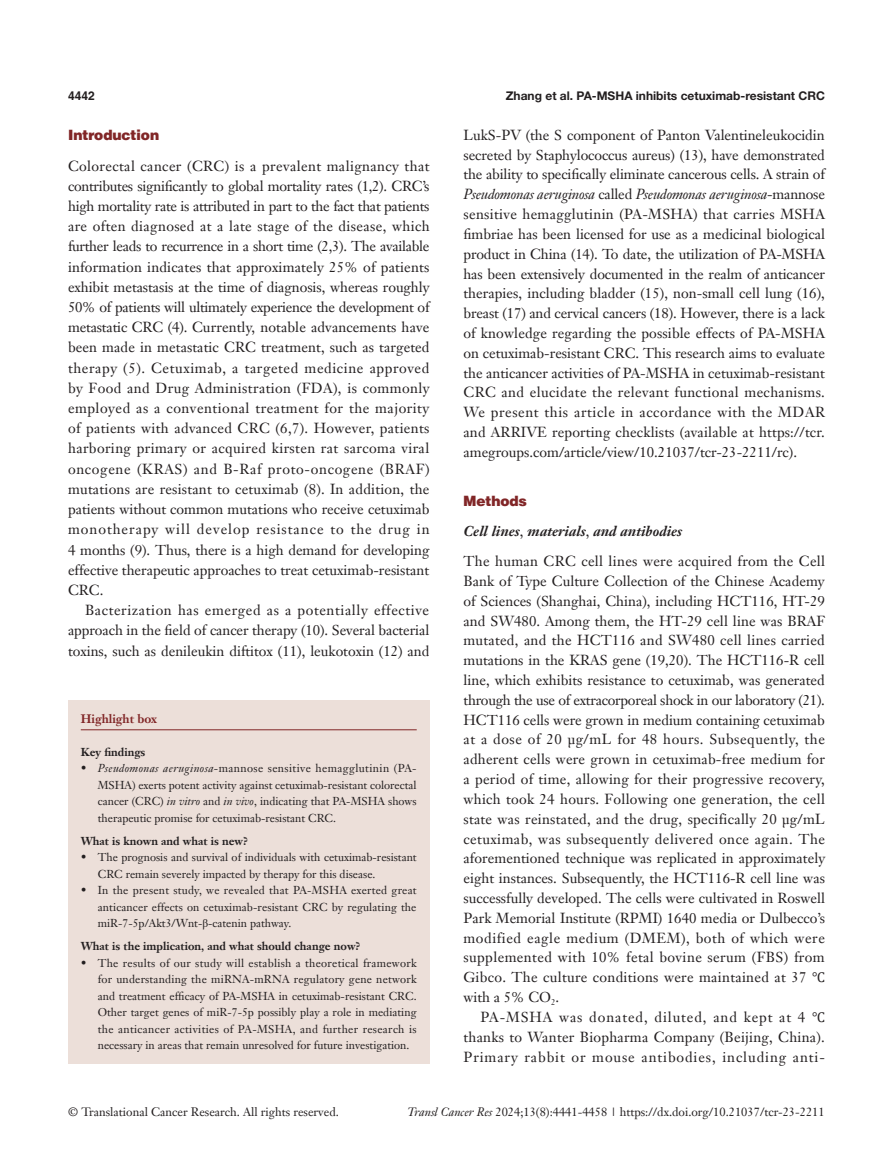
<style>
.page{position:relative;width:893px;height:1170px;background:#fff}
.page>*{position:absolute;margin:0;border:0;box-sizing:border-box;transform-origin:0 0}
._1ji-6_5{font:14.25px/19.8px "Janson Text LT";color:#231f20;text-align:justify}
._2ji-6_5{font:italic 700 14.25px "Janson Text LT";color:#231f20}
._1ji-zhengti{font:900 14.25px "Helvetica";color:#812627}
._1ji-6_5-2{font:900 14.25px "Helvetica";color:#812627}
.t1{font:12px "Janson Text LT";color:#231f20}
.t2{font:700 12px "Helvetica Neue LT Pro";color:#231f20}
.Cite{font:700 12px "Janson Text LT";color:#812627}
.t3{font:700 12px "Helvetica";color:#231f20}
.box-zhengwen{font:11.25px/16.5px "Janson Text LT";color:#231f20;text-align:justify}
.box-biaoti-1_5mm{font:700 11.25px "Janson Text LT";color:#231f20}
.box-biaoti{font:700 11.25px "Janson Text LT";color:#231f20}
.s1{font-style:italic}
.s2{font-family:"Times New Roman"}
.s3{font-weight:400;font-style:normal}
.s4{font-family:"Cambria"}
</style>
<div class="page">
<div style="left:68px;top:700px;width:361px;height:363px;background:#ecdfd9"></div>
<hr style="left:81px;top:729px;width:336px;height:1px;background:#812627">
<p class="t3" style="left:68px;top:88px;width:28px">4442</p>
<p class="t2" style="left:506px;top:88px;width:321px">Zhang et al. PA-MSHA inhibits cetuximab-resistant CRC</p>
<p class="_1ji-zhengti" style="left:68px;top:126px;width:93px">Introduction</p>
<p class="_1ji-6_5" style="left:68px;top:155px;width:363px;line-height:20.2px">Colorectal cancer (CRC) is a prevalent malignancy that contributes significantly to global mortality rates (1,2). CRC’s high mortality rate is attributed in part to the fact that patients are often diagnosed at a late stage of the disease, which further leads to recurrence in a short time (2,3). The available information indicates that approximately 25% of patients exhibit metastasis at the time of diagnosis, whereas roughly 50% of patients will ultimately experience the development of metastatic CRC (4). Currently, notable advancements have been made in metastatic CRC treatment, such as targeted therapy (5). Cetuximab, a targeted medicine approved by Food and Drug Administration (FDA), is commonly employed as a conventional treatment for the majority of patients with advanced CRC (6,7). However, patients harboring primary or acquired kirsten rat sarcoma viral oncogene (KRAS) and B-Raf proto-oncogene (BRAF) mutations are resistant to cetuximab (8). In addition, the patients without common mutations who receive cetuximab monotherapy will develop resistance to the drug in 4 months (9). Thus, there is a high demand for developing effective therapeutic approaches to treat cetuximab-resistant CRC.</p>
<p class="_1ji-6_5" style="left:68px;top:600px;width:363px;line-height:20.2px;text-indent:17px">Bacterization has emerged as a potentially effective approach in the field of cancer therapy (10). Several bacterial toxins, such as denileukin diftitox (11), leukotoxin (12) and</p>
<p class="Cite" style="left:81px;top:711px;width:78px">Highlight box</p>
<p class="box-biaoti" style="left:81px;top:744px;width:66px">Key findings</p>
<p class="box-zhengwen" style="left:98px;top:760px;width:320px;text-indent:-17px">• <span class="s1">Pseudomonas aeruginosa</span>-mannose sensitive hemagglutinin (PA-MSHA) exerts potent activity against cetuximab-resistant colorectal cancer (CRC) <span class="s1">in vitro</span> and <span class="s1">in vivo</span>, indicating that PA-MSHA shows therapeutic promise for cetuximab-resistant CRC.</p>
<p class="box-biaoti-1_5mm" style="left:81px;top:833px;width:169px">What is known and what is new?</p>
<p class="box-zhengwen" style="left:98px;top:849px;width:320px;text-indent:-17px">• The prognosis and survival of individuals with cetuximab-resistant<br>CRC remain severely impacted by therapy for this disease.</p>
<p class="box-zhengwen" style="left:98px;top:882px;width:320px;text-indent:-17px">• In the present study, we revealed that PA-MSHA exerted great anticancer effects on cetuximab-resistant CRC by regulating the miR-7-5p/Akt3/Wnt-<span class="s2">β</span>-catenin pathway.</p>
<p class="box-biaoti-1_5mm" style="left:81px;top:938px;width:281px">What is the implication, and what should change now?</p>
<p class="box-zhengwen" style="left:98px;top:954px;width:320px;text-indent:-17px">• The results of our study will establish a theoretical framework for understanding the miRNA-mRNA regulatory gene network and treatment efficacy of PA-MSHA in cetuximab-resistant CRC.<br>Other target genes of miR-7-5p possibly play a role in mediating the anticancer activities of PA-MSHA, and further research is necessary in areas that remain unresolved for future investigation.</p>
<p class="_1ji-6_5" style="left:463px;top:125px;width:363px">LukS-PV (the S component of Panton Valentineleukocidin secreted by Staphylococcus aureus) (13), have demonstrated the ability to specifically eliminate cancerous cells. A strain of <span class="s1">Pseudomonas aeruginosa</span> called <span class="s1">Pseudomonas aeruginosa</span>-mannose sensitive hemagglutinin (PA-MSHA) that carries MSHA fimbriae has been licensed for use as a medicinal biological product in China (14). To date, the utilization of PA-MSHA has been extensively documented in the realm of anticancer therapies, including bladder (15), non-small cell lung (16), breast (17) and cervical cancers (18). However, there is a lack of knowledge regarding the possible effects of PA-MSHA on cetuximab-resistant CRC. This research aims to evaluate the anticancer activities of PA-MSHA in cetuximab-resistant CRC and elucidate the relevant functional mechanisms.<br>We present this article in accordance with the MDAR and ARRIVE reporting checklists (available at https://tcr. amegroups.com/article/view/10.21037/tcr-23-2211/rc).</p>
<p class="_1ji-6_5-2" style="left:463px;top:492px;width:65px">Methods</p>
<p class="_2ji-6_5" style="left:463px;top:522px;width:220px">Cell lines<span class="s3">,</span> materials<span class="s3">,</span> and antibodies</p>
<p class="_1ji-6_5" style="left:463px;top:551px;width:363px">The human CRC cell lines were acquired from the Cell Bank of Type Culture Collection of the Chinese Academy of Sciences (Shanghai, China), including HCT116, HT-29 and SW480. Among them, the HT-29 cell line was BRAF mutated, and the HCT116 and SW480 cell lines carried mutations in the KRAS gene (19,20). The HCT116-R cell line, which exhibits resistance to cetuximab, was generated through the use of extracorporeal shock in our laboratory (21).<br>HCT116 cells were grown in medium containing cetuximab at a dose of 20 μg/mL for 48 hours. Subsequently, the adherent cells were grown in cetuximab-free medium for a period of time, allowing for their progressive recovery, which took 24 hours. Following one generation, the cell state was reinstated, and the drug, specifically 20 μg/mL cetuximab, was subsequently delivered once again. The aforementioned technique was replicated in approximately eight instances. Subsequently, the HCT116-R cell line was successfully developed. The cells were cultivated in Roswell Park Memorial Institute (RPMI) 1640 media or Dulbecco’s modified eagle medium (DMEM), both of which were supplemented with 10% fetal bovine serum (FBS) from Gibco. The culture conditions were maintained at 37 <span class="s4">℃ </span>with a 5% CO<sub>2</sub>.</p>
<p class="_1ji-6_5" style="left:463px;top:1006px;width:363px;text-indent:17px">PA-MSHA was donated, diluted, and kept at 4 <span class="s4">℃ </span>thanks to Wanter Biopharma Company (Beijing, China).<br>Primary rabbit or mouse antibodies, including anti-</p>
<p class="t1" style="left:68px;top:1104px;width:272px">© Translational Cancer Research. All rights reserved.</p>
<p class="t1" style="left:407px;top:1104px;width:419px"><span class="s1">Transl Cancer Res</span> 2024;13(8):4441-4458 | https://dx.doi.org/10.21037/tcr-23-2211</p>
</div>
